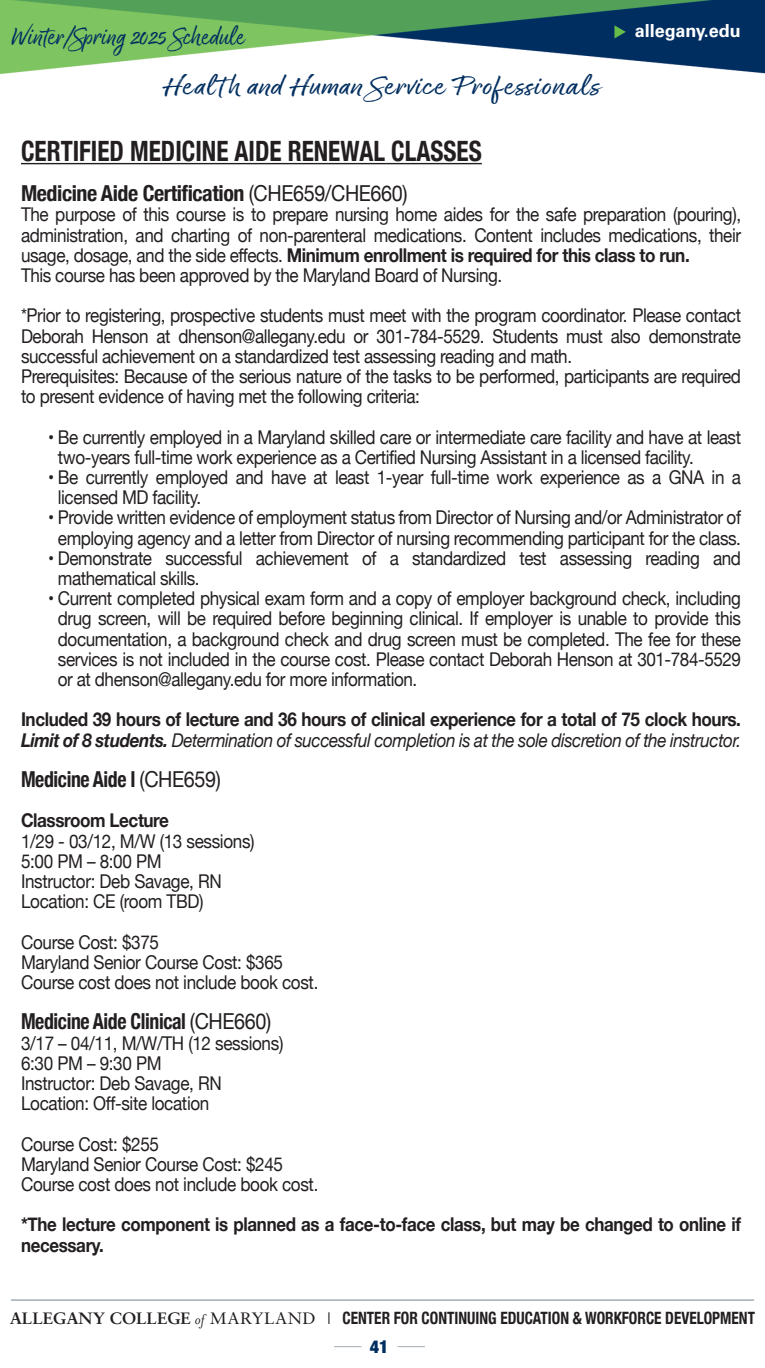
<style>
.page{position:relative;width:765px;height:1368px;background:#fff}
.page>*{position:absolute;margin:0;border:0;box-sizing:border-box;transform-origin:0 0}
.t1{font:30px "Good Karma";letter-spacing:.02em;color:#002e60;scale:1.2 1}
.t2{font:700 condensed 28px "Helvetica Neue";color:#231f20;scale:.9 1}
.t3{font:28px "Good Karma";color:#002e60}
.t4{font:700 condensed 22px "Helvetica Neue";letter-spacing:-.02em;color:#231f20;scale:.9 1}
.t5{font:700 condensed 22px "Helvetica Neue";letter-spacing:-.02em;color:#231f20}
.t6{font:19px/20.2px "Helvetica Neue";letter-spacing:-.025em;color:#231f20;scale:.9 1}
.t7{font:700 19px "Helvetica Neue";letter-spacing:-.025em;color:#231f20;scale:.9 1}
.t8{font:italic 19px "Helvetica Neue";letter-spacing:-.025em;color:#231f20;scale:.9 1}
.t9{font:700 19px/20.2px "Helvetica Neue";letter-spacing:-.025em;color:#231f20;scale:.89 1}
.t10{font:700 18px "Univers";color:#fff}
.t11{font:900 condensed 18px "Helvetica Neue";color:#002e60}
.t12{font:700 condensed 17px "Helvetica Neue";color:#231f20;scale:.9 1}
.s1{font-weight:400;font-stretch:normal}
.s2{font-weight:700}
.s3{font-family:"Sabon LT Std";font-stretch:normal;font-size:16.4px}
.s4{font-family:"Mrs Eaves";font-weight:400;font-style:italic;font-stretch:normal;font-size:16.4px}
.s5{font-family:"Sabon LT Std";font-weight:400;font-stretch:normal;font-size:16.4px}
.s6{font-family:"Times";font-weight:400;font-stretch:normal}
</style>
<div class="page">
<svg style="left:398px;top:1346px;width:27px;height:1px"></svg>
<svg style="left:334px;top:1346px;width:27px;height:1px"></svg>
<hr style="left:11px;top:1299px;width:743px;height:2px;background:#a1acb4">
<hr style="left:21px;top:163px;width:461px;height:1px;background:#231f20">
<img style="left:0;top:0;width:765px;height:75px">
<svg style="left:614px;top:25px;width:12px;height:13px"></svg>
<p class="t3" style="left:11px;top:20px;width:235px">Winter/Spring 2025 Schedule</p>
<p class="t10" style="left:635px;top:20px;width:108px">allegany.edu</p>
<p class="t1" style="left:163px;top:68px;width:369px">Health and Human Service Profesionals</p>
<h3 class="t2" style="left:21px;top:128px;width:513px">CERTIFIED MEDICINE AIDE RENEWAL CLASSES</h3>
<p class="t5" style="left:21px;top:175px;width:388px">Medicine Aide Certification <span class="s1">(CHE659/CHE660)</span></p>
<p class="t6" style="left:21px;top:206px;width:802px">The purpose of this course is to prepare nursing home aides for the safe preparation (pouring), administration, and charting of non-parenteral medications. Content includes medications, their usage, dosage, and the side effects. <span class="s2">Minimum enrollment is required for this class to run.<br></span>This course has been approved by the Maryland Board of Nursing.</p>
<p class="t6" style="left:21px;top:307px;width:802px">*Prior to registering, prospective students must meet with the program coordinator. Please contact Deborah Henson at dhenson@allegany.edu or 301-784-5529. Students must also demonstrate successful achievement on a standardized test assessing reading and math.<br>Prerequisites: Because of the serious nature of the tasks to be performed, participants are required to present evidence of having met the following criteria:</p>
<p class="t6" style="left:48px;top:428px;width:772px">• Be currently employed in a Maryland skilled care or intermediate care facility and have at least</p>
<p class="t6" style="left:58px;top:448px;width:708px">two-years full-time work experience as a Certified Nursing Assistant in a licensed facility.</p>
<p class="t6" style="left:48px;top:468px;width:772px">• Be currently employed and have at least 1-year full-time work experience as a GNA in a</p>
<p class="t6" style="left:58px;top:488px;width:161px">licensed MD facility.</p>
<p class="t6" style="left:48px;top:509px;width:772px">• Provide written evidence of employment status from Director of Nursing and/or Administrator of</p>
<p class="t6" style="left:58px;top:529px;width:760px">employing agency and a letter from Director of nursing recommending participant for the class.</p>
<p class="t6" style="left:48px;top:549px;width:772px">• Demonstrate successful achievement of a standardized test assessing reading and</p>
<p class="t6" style="left:58px;top:569px;width:159px">mathematical skills.</p>
<p class="t6" style="left:48px;top:589px;width:772px">• Current completed physical exam form and a copy of employer background check, including</p>
<p class="t6" style="left:58px;top:610px;width:761px;text-align:justify">drug screen, will be required before beginning clinical. If employer is unable to provide this documentation, a background check and drug screen must be completed. The fee for these services is not included in the course cost. Please contact Deborah Henson at 301-784-5529 or at dhenson@allegany.edu for more information.</p>
<p class="t7" style="left:21px;top:705px;width:801px">Included 39 hours of lecture and 36 hours of clinical experience for a total of 75 clock hours.</p>
<p class="t8" style="left:21px;top:726px;width:802px"><span class="s2">Limit of 8 students.</span> Determination of successful completion is at the sole discretion of the instructor.</p>
<h4 class="t4" style="left:21px;top:761px;width:223px">Medicine Aide I <span class="s1">(CHE659)</span></h4>
<p class="t7" style="left:21px;top:806px;width:166px">Classroom Lecture</p>
<p class="t6" style="left:21px;top:832px;width:261px">1/29 - 03/12, M/W (13 sessions)</p>
<p class="t6" style="left:21px;top:852px;width:225px">5:00 PM – 8:00 PM<br>Instructor: Deb Savage, RN<br>Location: CE (room TBD)</p>
<p class="t6" style="left:21px;top:933px;width:332px">Course Cost: $375<br>Maryland Senior Course Cost: $365<br>Course cost does not include book cost.</p>
<p class="t4" style="left:21px;top:1003px;width:279px">Medicine Aide Clinical <span class="s1">(CHE660)</span></p>
<p class="t6" style="left:21px;top:1034px;width:293px">3/17 – 04/11, M/W/TH (12 sessions)</p>
<p class="t6" style="left:21px;top:1054px;width:225px">6:30 PM – 9:30 PM<br>Instructor: Deb Savage, RN<br>Location: Off-site location</p>
<p class="t6" style="left:21px;top:1135px;width:332px">Course Cost: $255<br>Maryland Senior Course Cost: $245<br>Course cost does not include book cost.</p>
<p class="t9" style="left:21px;top:1215px;width:811px">*The lecture component is planned as a face-to-face class, but may be changed to online if necessary.</p>
<p class="t12" style="left:10px;top:1304px;width:830px"><span class="s3">ALLEGANY COLLEGE</span> <span class="s4">of</span> <span class="s5">MARYLAND</span> <span class="s6">|</span> CENTER FOR CONTINUING EDUCATION &amp; WORKFORCE DEVELOPMENT</p>
<p class="t11" style="left:370px;top:1331px;width:20px">41</p>
</div>
